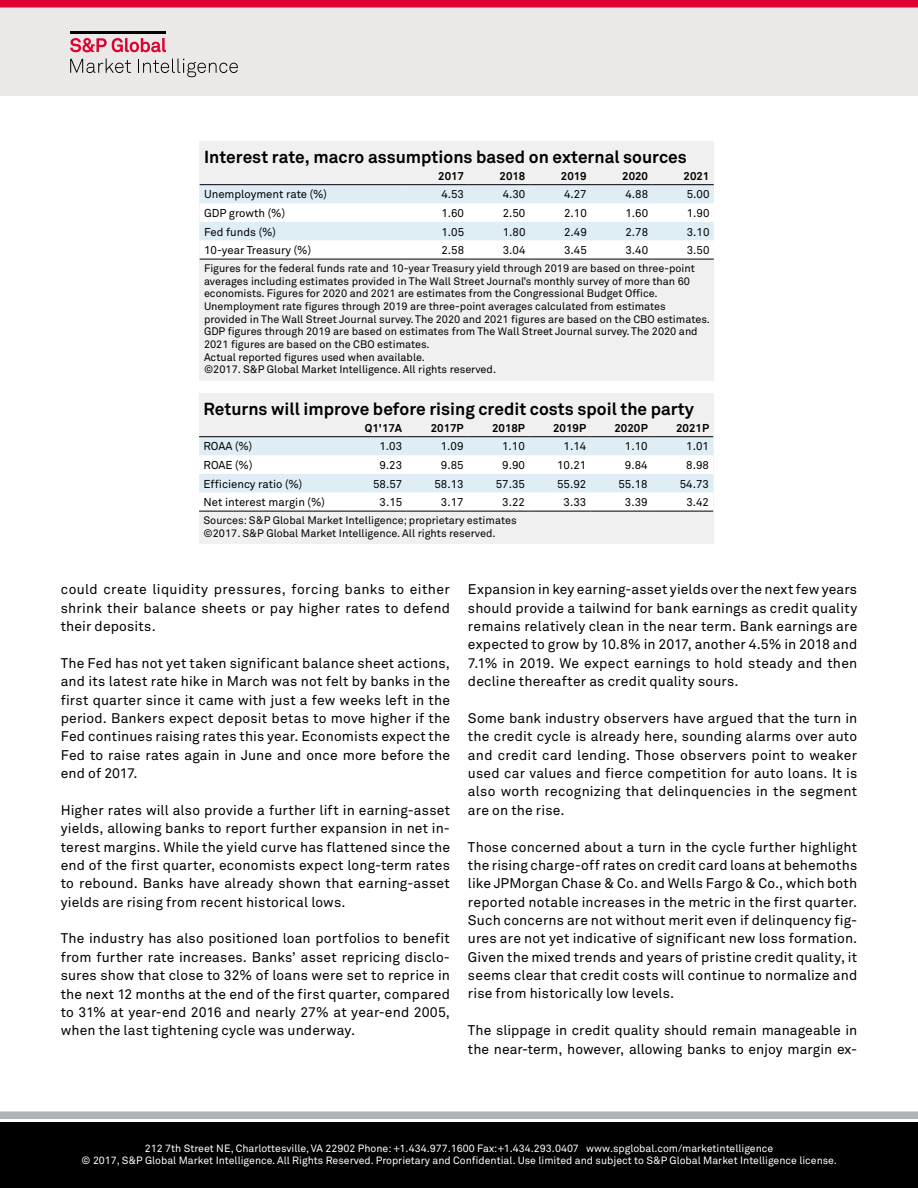
<style>
.page{position:relative;width:918px;height:1188px;background:#fff}
.page>*{position:absolute;margin:0;border:0;box-sizing:border-box;transform-origin:0 0}
.t1{font:700 17.25px "Akkurat Pro";color:#000}
.t2{font:13.8px/18.3px "Akkurat Pro";letter-spacing:.01em;color:#000;text-align:justify}
.t3{font:11.4px "Akkurat Pro";color:#000}
.t4{font:700 11.4px "Akkurat Pro";color:#000}
.t5{font:10.8px/12.8px "Akkurat Pro";color:#000}
.t6{font:10.5px/12.6px "Akkurat Pro";color:#fff;text-align:center}
</style>
<div class="page">
<div style="left:0;top:0;width:918px;height:95px;background:#ebe9e8"></div>
<div style="left:0;top:0;width:918px;height:8px;background:#dd0031"></div>
<svg style="left:70px;top:31px;width:96px;height:21px"></svg>
<svg style="left:70px;top:59px;width:61px;height:14px"></svg>
<svg style="left:138px;top:59px;width:100px;height:18px"></svg>
<div style="left:0;top:1112px;width:918px;height:7px;background:#afb3b6"></div>
<div style="left:0;top:1122px;width:918px;height:66px;background:#000"></div>
<div style="left:200px;top:142px;width:514px;height:239px;background:#f0f0f0"></div>
<svg style="left:200px;top:185px;width:514px;height:74px"></svg>
<hr style="left:200px;top:184px;width:207px;height:1px;background:#000">
<hr style="left:407px;top:184px;width:61px;height:1px;background:#000">
<hr style="left:468px;top:184px;width:62px;height:1px;background:#000">
<hr style="left:530px;top:184px;width:61px;height:1px;background:#000">
<hr style="left:591px;top:184px;width:61px;height:1px;background:#000">
<hr style="left:652px;top:184px;width:62px;height:1px;background:#000">
<hr style="left:200px;top:259px;width:207px;height:1px;background:#000">
<hr style="left:407px;top:259px;width:61px;height:1px;background:#000">
<hr style="left:468px;top:259px;width:62px;height:1px;background:#000">
<hr style="left:530px;top:259px;width:61px;height:1px;background:#000">
<hr style="left:591px;top:259px;width:61px;height:1px;background:#000">
<hr style="left:652px;top:259px;width:62px;height:1px;background:#000">
<div style="left:199px;top:394px;width:514px;height:150px;background:#f0f0f0"></div>
<svg style="left:199px;top:437px;width:514px;height:74px"></svg>
<hr style="left:199px;top:436px;width:146px;height:1px;background:#000">
<hr style="left:345px;top:436px;width:62px;height:1px;background:#000">
<hr style="left:407px;top:436px;width:61px;height:1px;background:#000">
<hr style="left:468px;top:436px;width:61px;height:1px;background:#000">
<hr style="left:529px;top:436px;width:62px;height:1px;background:#000">
<hr style="left:591px;top:436px;width:61px;height:1px;background:#000">
<hr style="left:652px;top:436px;width:61px;height:1px;background:#000">
<hr style="left:199px;top:511px;width:146px;height:1px;background:#000">
<hr style="left:345px;top:511px;width:62px;height:1px;background:#000">
<hr style="left:407px;top:511px;width:61px;height:1px;background:#000">
<hr style="left:468px;top:511px;width:61px;height:1px;background:#000">
<hr style="left:529px;top:511px;width:62px;height:1px;background:#000">
<hr style="left:591px;top:511px;width:61px;height:1px;background:#000">
<hr style="left:652px;top:511px;width:61px;height:1px;background:#000">
<p class="t1" style="left:204px;top:146px;width:484px">Interest rate, macro assumptions based on external sources</p>
<p class="t4" style="left:438px;top:169px;width:27px">2017</p>
<p class="t4" style="left:500px;top:169px;width:27px">2018</p>
<p class="t4" style="left:561px;top:169px;width:27px">2019</p>
<p class="t4" style="left:622px;top:169px;width:27px">2020</p>
<p class="t4" style="left:684px;top:169px;width:27px">2021</p>
<p class="t3" style="left:204px;top:188px;width:125px">Unemployment rate (%)</p>
<p class="t3" style="left:441px;top:188px;width:24px">4.53</p>
<p class="t3" style="left:503px;top:188px;width:24px">4.30</p>
<p class="t3" style="left:564px;top:188px;width:24px">4.27</p>
<p class="t3" style="left:625px;top:188px;width:24px">4.88</p>
<p class="t3" style="left:687px;top:188px;width:24px">5.00</p>
<p class="t3" style="left:204px;top:206px;width:83px">GDP growth (%)</p>
<p class="t3" style="left:441px;top:206px;width:24px">1.60</p>
<p class="t3" style="left:503px;top:206px;width:24px">2.50</p>
<p class="t3" style="left:564px;top:206px;width:24px">2.10</p>
<p class="t3" style="left:625px;top:206px;width:24px">1.60</p>
<p class="t3" style="left:687px;top:206px;width:24px">1.90</p>
<p class="t3" style="left:204px;top:225px;width:73px">Fed funds (%)</p>
<p class="t3" style="left:441px;top:225px;width:24px">1.05</p>
<p class="t3" style="left:503px;top:225px;width:24px">1.80</p>
<p class="t3" style="left:564px;top:225px;width:24px">2.49</p>
<p class="t3" style="left:625px;top:225px;width:24px">2.78</p>
<p class="t3" style="left:687px;top:225px;width:24px">3.10</p>
<p class="t3" style="left:204px;top:244px;width:109px">10-year Treasury (%)</p>
<p class="t3" style="left:441px;top:244px;width:24px">2.58</p>
<p class="t3" style="left:503px;top:244px;width:24px">3.04</p>
<p class="t3" style="left:564px;top:244px;width:24px">3.45</p>
<p class="t3" style="left:625px;top:244px;width:24px">3.40</p>
<p class="t3" style="left:687px;top:244px;width:24px">3.50</p>
<p class="t5" style="left:204px;top:262px;width:507px">Figures for the federal funds rate and 10-year Treasury yield through 2019 are based on three-point averages including estimates provided in The Wall Street Journal’s monthly survey of more than 60 economists. Figures for 2020 and 2021 are estimates from the Congressional Budget Office.<br>Unemployment rate figures through 2019 are three-point averages calculated from estimates provided in The Wall Street Journal survey. The 2020 and 2021 figures are based on the CBO estimates.<br>GDP figures through 2019 are based on estimates from The Wall Street Journal survey. The 2020 and 2021 figures are based on the CBO estimates.<br>Actual reported figures used when available.<br>©2017. S&amp;P Global Market Intelligence. All rights reserved.</p>
<p class="t1" style="left:203px;top:398px;width:492px">Returns will improve before rising credit costs spoil the party</p>
<p class="t4" style="left:365px;top:421px;width:39px">Q1'17A</p>
<p class="t4" style="left:431px;top:421px;width:34px">2017P</p>
<p class="t4" style="left:492px;top:421px;width:34px">2018P</p>
<p class="t4" style="left:553px;top:421px;width:35px">2019P</p>
<p class="t4" style="left:615px;top:421px;width:35px">2020P</p>
<p class="t4" style="left:676px;top:421px;width:34px">2021P</p>
<p class="t3" style="left:203px;top:440px;width:50px">ROAA (%)</p>
<p class="t3" style="left:379px;top:440px;width:24px">1.03</p>
<p class="t3" style="left:441px;top:440px;width:24px">1.09</p>
<p class="t3" style="left:502px;top:440px;width:24px">1.10</p>
<p class="t3" style="left:564px;top:440px;width:24px">1.14</p>
<p class="t3" style="left:625px;top:440px;width:24px">1.10</p>
<p class="t3" style="left:686px;top:440px;width:24px">1.01</p>
<p class="t3" style="left:204px;top:458px;width:50px">ROAE (%)</p>
<p class="t3" style="left:380px;top:458px;width:24px">9.23</p>
<p class="t3" style="left:441px;top:458px;width:24px">9.85</p>
<p class="t3" style="left:502px;top:458px;width:24px">9.90</p>
<p class="t3" style="left:557px;top:458px;width:31px">10.21</p>
<p class="t3" style="left:625px;top:458px;width:24px">9.84</p>
<p class="t3" style="left:686px;top:458px;width:24px">8.98</p>
<p class="t3" style="left:204px;top:477px;width:100px">Efficiency ratio (%)</p>
<p class="t3" style="left:373px;top:477px;width:31px">58.57</p>
<p class="t3" style="left:434px;top:477px;width:31px">58.13</p>
<p class="t3" style="left:496px;top:477px;width:31px">57.35</p>
<p class="t3" style="left:557px;top:477px;width:31px">55.92</p>
<p class="t3" style="left:618px;top:477px;width:31px">55.18</p>
<p class="t3" style="left:680px;top:477px;width:31px">54.73</p>
<p class="t3" style="left:204px;top:496px;width:123px">Net interest margin (%)</p>
<p class="t3" style="left:380px;top:496px;width:24px">3.15</p>
<p class="t3" style="left:441px;top:496px;width:24px">3.17</p>
<p class="t3" style="left:502px;top:496px;width:24px">3.22</p>
<p class="t3" style="left:564px;top:496px;width:24px">3.33</p>
<p class="t3" style="left:625px;top:496px;width:24px">3.39</p>
<p class="t3" style="left:686px;top:496px;width:24px">3.42</p>
<p class="t5" style="left:203px;top:514px;width:315px">Sources: S&amp;P Global Market Intelligence; proprietary estimates ©2017. S&amp;P Global Market Intelligence. All rights reserved.</p>
<p class="t2" style="left:61px;top:580px;width:391px">could create liquidity pressures, forcing banks to either shrink their balance sheets or pay higher rates to defend their deposits.</p>
<p class="t2" style="left:61px;top:654px;width:391px">The Fed has not yet taken significant balance sheet actions, and its latest rate hike in March was not felt by banks in the first quarter since it came with just a few weeks left in the period. Bankers expect deposit betas to move higher if the Fed continues raising rates this year. Economists expect the Fed to raise rates again in June and once more before the end of 2017.</p>
<p class="t2" style="left:61px;top:801px;width:391px">Higher rates will also provide a further lift in earning-asset yields, allowing banks to report further expansion in net in&shy;terest margins. While the yield curve has flattened since the end of the first quarter, economists expect long-term rates to rebound. Banks have already shown that earning-asset yields are rising from recent historical lows.</p>
<p class="t2" style="left:61px;top:930px;width:391px">The industry has also positioned loan portfolios to benefit from further rate increases. Banks’ asset repricing disclo&shy;sures show that close to 32% of loans were set to reprice in the next 12 months at the end of the first quarter, compared to 31% at year-end 2016 and nearly 27% at year-end 2005, when the last tightening cycle was underway.</p>
<p class="t2" style="left:468px;top:580px;width:391px">Expansion in key earning-asset yields over the next few years should provide a tailwind for bank earnings as credit quality remains relatively clean in the near term. Bank earnings are expected to grow by 10.8% in 2017, another 4.5% in 2018 and 7.1% in 2019. We expect earnings to hold steady and then decline thereafter as credit quality sours.</p>
<p class="t2" style="left:468px;top:709px;width:391px">Some bank industry observers have argued that the turn in the credit cycle is already here, sounding alarms over auto and credit card lending. Those observers point to weaker used car values and fierce competition for auto loans. It is also worth recognizing that delinquencies in the segment are on the rise.</p>
<p class="t2" style="left:468px;top:838px;width:391px">Those concerned about a turn in the cycle further highlight the rising charge-off rates on credit card loans at behemoths like JPMorgan Chase &amp; Co. and Wells Fargo &amp; Co., which both reported notable increases in the metric in the first quarter.<br>Such concerns are not without merit even if delinquency fig&shy;ures are not yet indicative of significant new loss formation.<br>Given the mixed trends and years of pristine credit quality, it seems clear that credit costs will continue to normalize and rise from historically low levels.</p>
<p class="t2" style="left:468px;top:1021px;width:391px">The slippage in credit quality should remain manageable in the near-term, however, allowing banks to enjoy margin ex-</p>
<p class="t6" style="left:82px;top:1142px;width:757px">212 7th Street NE, Charlottesville, VA 22902 Phone: +1.434.977.1600 Fax:+1.434.293.0407 www.spglobal.com/marketintelligence<br>© 2017, S&amp;P Global Market Intelligence. All Rights Reserved. Proprietary and Confidential. Use limited and subject to S&amp;P Global Market Intelligence license.</p>
</div>
